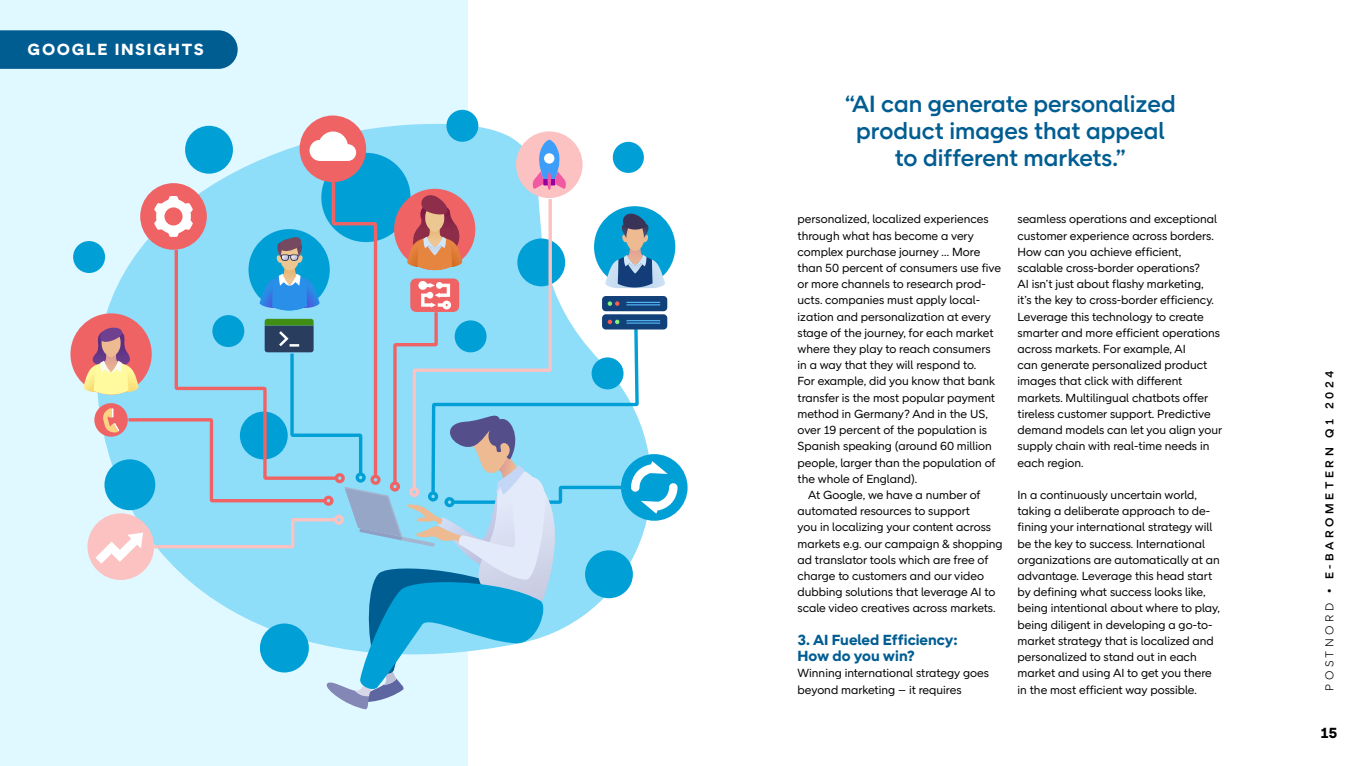
<style>
.page{position:relative;width:1361px;height:766px;background:#fff}
.page>*{position:absolute;margin:0;border:0;box-sizing:border-box;transform-origin:0 0}
.t1{font:500 24px/27px "Post Nord Sans";color:#005d92;text-align:center}
.t2{font:700 16.5px "Post Nord Sans";letter-spacing:.1em;color:#fff}
.t3{font:700 15px/16.2px "Post Nord Sans";color:#005d92}
.t4{font:700 15px "Post Nord Sans";color:#000}
.t5{font:12px/16.2px "Post Nord Sans";color:#000}
.t6{font:500 11.7px "Post Nord Sans";letter-spacing:.3em;color:#000}
.s1{font-weight:300}
</style>
<div class="page">
<div style="left:0;top:0;width:467px;height:765px;background:#e0f8ff"></div>
<div style="left:0;top:30px;width:238px;height:39px;background:#005d92"></div>
<div style="left:185px;top:126px;width:48px;height:48px;background:#00a0d6;border-radius:50%"></div>
<div style="left:446px;top:110px;width:32px;height:32px;background:#00a0d6;border-radius:50%"></div>
<div style="left:73px;top:241px;width:32px;height:32px;background:#00a0d6;border-radius:50%"></div>
<div style="left:70px;top:313px;width:82px;height:81px;background:#f06365;border-radius:50%"></div>
<img style="left:83px;top:367px;width:10px;height:25px">
<div style="left:299px;top:115px;width:67px;height:67px;background:#f06365;border-radius:50%"></div>
<div style="left:87px;top:513px;width:67px;height:67px;background:#fbc2c1;border-radius:50%"></div>
<div style="left:621px;top:454px;width:66px;height:66px;background:#00a0d6;border-radius:50%"></div>
<svg style="left:93px;top:131px;width:584px;height:578px"></svg>
<h2 class="t2" style="left:28px;top:40px;width:178px">GOOGLE INSIGHTS</h2>
<h1 class="t1" style="left:845px;top:90px;width:332px">“AI can generate personalized product images that appeal to different markets.”</h1>
<p class="t5" style="left:797px;top:211px;width:193px">personalized, localized experiences</p>
<p class="t5" style="left:797px;top:227px;width:178px">through what has become a very</p>
<p class="t5" style="left:797px;top:243px;width:184px">complex purchase journey … More</p>
<p class="t5" style="left:797px;top:260px;width:205px">than 50 percent of consumers use five</p>
<p class="t5" style="left:797px;top:276px;width:190px">or more channels to research prod-</p>
<p class="t5" style="left:797px;top:292px;width:184px">ucts. companies must apply local-</p>
<p class="t5" style="left:797px;top:308px;width:195px">ization and personalization at every</p>
<p class="t5" style="left:797px;top:324px;width:197px">stage of the journey, for each market</p>
<p class="t5" style="left:797px;top:341px;width:195px">where they play to reach consumers</p>
<p class="t5" style="left:797px;top:357px;width:180px">in a way that they will respond to.</p>
<p class="t5" style="left:797px;top:373px;width:199px">For example, did you know that bank</p>
<p class="t5" style="left:797px;top:389px;width:199px">transfer is the most popular payment</p>
<p class="t5" style="left:797px;top:405px;width:192px">method in Germany? And in the US,</p>
<p class="t5" style="left:797px;top:422px;width:191px">over 19 percent of the population is</p>
<p class="t5" style="left:797px;top:438px;width:196px">Spanish speaking (around 60 million</p>
<p class="t5" style="left:797px;top:454px;width:200px">people, larger than the population of</p>
<p class="t5" style="left:797px;top:470px;width:121px">the whole of England).</p>
<p class="t5" style="left:808px;top:486px;width:174px">At Google, we have a number of</p>
<p class="t5" style="left:797px;top:503px;width:174px">automated resources to support</p>
<p class="t5" style="left:797px;top:519px;width:195px">you in localizing your content across</p>
<p class="t5" style="left:797px;top:535px;width:207px">markets e.g. our campaign &amp; shopping</p>
<p class="t5" style="left:797px;top:551px;width:192px">ad translator tools which are free of</p>
<p class="t5" style="left:797px;top:567px;width:188px">charge to customers and our video</p>
<p class="t5" style="left:797px;top:584px;width:199px">dubbing solutions that leverage AI to</p>
<p class="t5" style="left:797px;top:600px;width:199px">scale video creatives across markets.</p>
<p class="t3" style="left:797px;top:631px;width:162px">3. AI Fueled Efficiency:<br>How do you win?</p>
<p class="t5" style="left:797px;top:665px;width:193px">Winning international strategy goes beyond marketing – it requires</p>
<p class="t5" style="left:1017px;top:211px;width:206px">seamless operations and exceptional customer experience across borders.<br>How can you achieve efficient, scalable cross-border operations?<br>AI isn’t just about flashy marketing,<br>it’s the key to cross-border efficiency.<br>Leverage this technology to create smarter and more efficient operations across markets. For example, AI<br>can generate personalized product images that click with different markets. Multilingual chatbots offer tireless customer support. Predictive demand models can let you align your supply chain with real-time needs in each region.</p>
<p class="t5" style="left:1017px;top:486px;width:204px">In a continuously uncertain world, taking a deliberate approach to de&shy;fining your international strategy will be the key to success. International organizations are automatically at an advantage. Leverage this head start by defining what success looks like, being intentional about where to play, being diligent in developing a go-to&shy;market strategy that is localized and personalized to stand out in each market and using AI to get you there in the most efficient way possible.</p>
<p class="t6" style="left:1322px;top:690px;width:321px;rotate:-90deg"><span class="s1">POSTNORD</span> • E-BAROMETERN Q1 2024</p>
<p class="t4" style="left:1320px;top:723px;width:18px">15</p>
</div>
